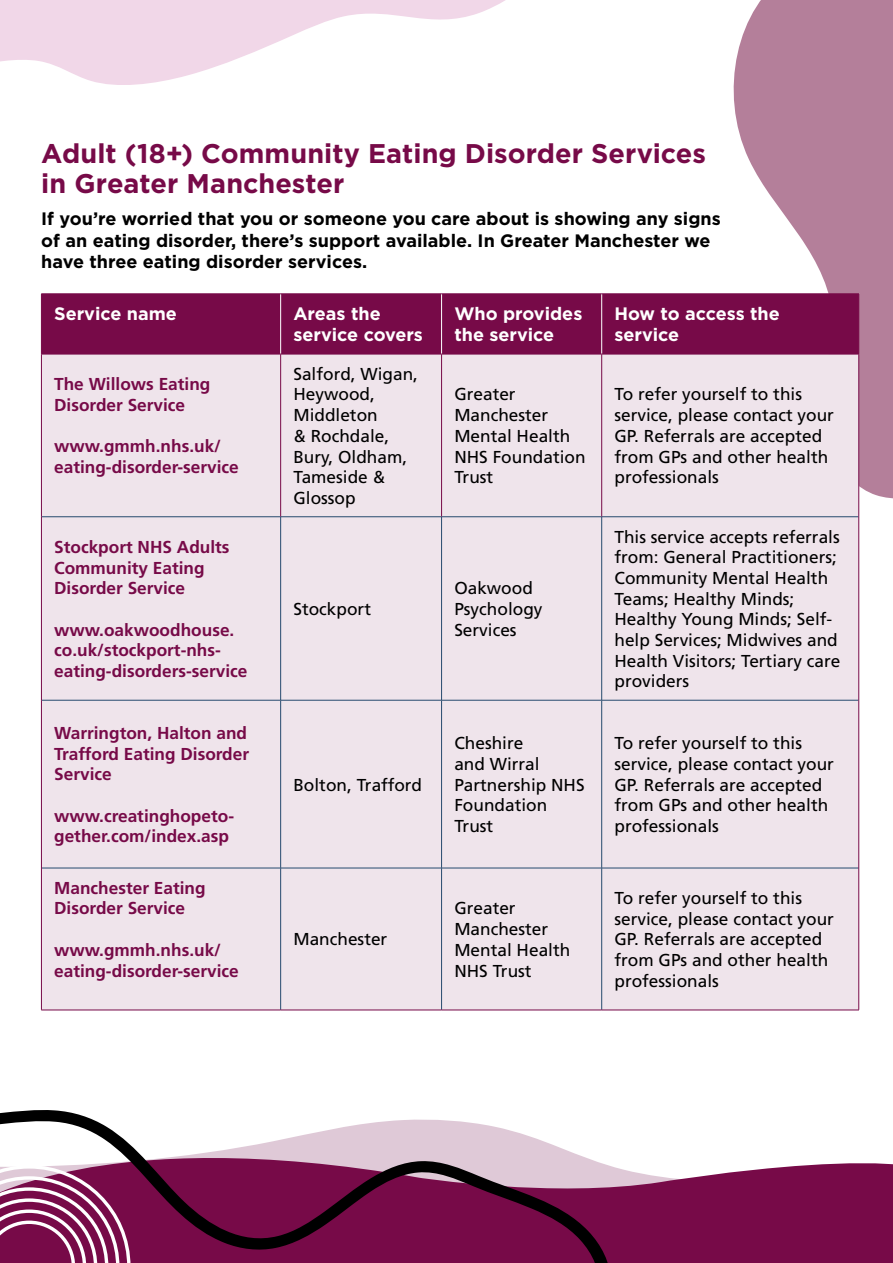
<style>
.page{position:relative;width:893px;height:1263px;background:#fff}
.page>*{position:absolute;margin:0;border:0;box-sizing:border-box;transform-origin:0 0}
.t1{font:700 27px/30px "Gotham";color:#770a48}
.t2{font:700 18px/21.6px "Gotham";color:#000}
.t3{font:700 18px/21.6px "Gotham";color:#fff}
.t4{font:17.25px/20.7px "Frutiger LT Std";color:#000}
.t5{font:700 17.25px/20.7px "Frutiger LT Std";color:#770a48}
</style>
<div class="page">
<svg style="left:718px;top:89px;width:175px;height:510px;fill:#b47f9a"></svg>
<svg style="left:611px;top:1163px;width:282px;height:100px;background:#821f57"></svg>
<div style="left:42px;top:295px;width:816px;height:59px;background:#770a48"></div>
<div style="left:42px;top:355px;width:816px;height:655px;background:#efe4eb"></div>
<hr style="left:42px;top:516px;width:239px;height:1px;background:#264a6e">
<hr style="left:281px;top:516px;width:161px;height:1px;background:#264a6e">
<hr style="left:280px;top:517px;width:1px;height:183px;background:#264a6e">
<hr style="left:442px;top:516px;width:160px;height:1px;background:#264a6e">
<hr style="left:441px;top:517px;width:1px;height:183px;background:#264a6e">
<hr style="left:602px;top:516px;width:257px;height:1px;background:#264a6e">
<hr style="left:601px;top:517px;width:1px;height:183px;background:#264a6e">
<hr style="left:280px;top:700px;width:1px;height:168px;background:#264a6e">
<hr style="left:441px;top:700px;width:1px;height:168px;background:#264a6e">
<hr style="left:601px;top:700px;width:1px;height:168px;background:#264a6e">
<hr style="left:280px;top:868px;width:1px;height:142px;background:#264a6e">
<hr style="left:441px;top:868px;width:1px;height:142px;background:#264a6e">
<hr style="left:601px;top:868px;width:1px;height:142px;background:#264a6e">
<hr style="left:280px;top:294px;width:1px;height:60px;background:#fff">
<hr style="left:441px;top:294px;width:1px;height:60px;background:#fff">
<hr style="left:601px;top:294px;width:1px;height:60px;background:#fff">
<hr style="left:42px;top:700px;width:239px;height:1px;background:#264a6e">
<hr style="left:281px;top:700px;width:161px;height:1px;background:#264a6e">
<hr style="left:442px;top:700px;width:160px;height:1px;background:#264a6e">
<hr style="left:602px;top:700px;width:257px;height:1px;background:#264a6e">
<hr style="left:42px;top:868px;width:239px;height:1px;background:#264a6e">
<hr style="left:281px;top:868px;width:161px;height:1px;background:#264a6e">
<hr style="left:442px;top:868px;width:160px;height:1px;background:#264a6e">
<hr style="left:602px;top:868px;width:257px;height:1px;background:#264a6e">
<hr style="left:280px;top:354px;width:1px;height:163px;background:#770a48">
<hr style="left:441px;top:354px;width:1px;height:163px;background:#770a48">
<hr style="left:601px;top:354px;width:1px;height:163px;background:#770a48">
<hr style="left:41px;top:354px;width:1px;height:163px;background:#770a48">
<hr style="left:858px;top:354px;width:1px;height:163px;background:#770a48">
<hr style="left:41px;top:517px;width:1px;height:183px;background:#770a48">
<hr style="left:858px;top:517px;width:1px;height:183px;background:#770a48">
<hr style="left:41px;top:700px;width:1px;height:168px;background:#770a48">
<hr style="left:858px;top:700px;width:1px;height:168px;background:#770a48">
<hr style="left:41px;top:868px;width:1px;height:142px;background:#770a48">
<hr style="left:858px;top:868px;width:1px;height:142px;background:#770a48">
<hr style="left:41px;top:1010px;width:240px;height:1px;background:#770a48">
<hr style="left:281px;top:1010px;width:161px;height:1px;background:#770a48">
<hr style="left:442px;top:1010px;width:160px;height:1px;background:#770a48">
<hr style="left:602px;top:1010px;width:257px;height:1px;background:#770a48">
<hr style="left:41px;top:294px;width:240px;height:1px;background:#770a48">
<hr style="left:41px;top:294px;width:1px;height:60px;background:#770a48">
<hr style="left:281px;top:294px;width:161px;height:1px;background:#770a48">
<hr style="left:442px;top:294px;width:160px;height:1px;background:#770a48">
<hr style="left:602px;top:294px;width:257px;height:1px;background:#770a48">
<hr style="left:858px;top:294px;width:1px;height:60px;background:#770a48">
<hr style="left:41px;top:354px;width:240px;height:1px;background:#770a48">
<hr style="left:281px;top:354px;width:161px;height:1px;background:#770a48">
<hr style="left:442px;top:354px;width:160px;height:1px;background:#770a48">
<hr style="left:602px;top:354px;width:257px;height:1px;background:#770a48">
<svg style="left:0;top:1110px;width:611px;height:153px;fill:#770a48"></svg>
<svg style="left:0;top:1165px;width:131px;height:98px"></svg>
<svg style="left:0;top:0;width:893px;height:89px"></svg>
<h1 class="t1" style="left:41px;top:137px;width:666px">Adult (18+) Community Eating Disorder Services in Greater Manchester</h1>
<p class="t2" style="left:41px;top:207px;width:681px">If you’re worried that you or someone you care about is showing any signs of an eating disorder, there’s support available. In Greater Manchester we have three eating disorder services.</p>
<p class="t3" style="left:54px;top:302px;width:124px">Service name</p>
<p class="t3" style="left:293px;top:302px;width:131px">Areas the service covers</p>
<p class="t3" style="left:454px;top:302px;width:130px">Who provides the service</p>
<p class="t3" style="left:614px;top:302px;width:167px">How to access the service</p>
<p class="t5" style="left:54px;top:374px;width:158px">The Willows Eating<br>Disorder Service</p>
<p class="t5" style="left:54px;top:436px;width:186px">www.gmmh.nhs.uk/ eating-disorder-service</p>
<p class="t4" style="left:293px;top:363px;width:126px">Salford, Wigan,<br>Heywood,<br>Middleton<br>&amp; Rochdale,<br>Bury, Oldham,<br>Tameside &amp;<br>Glossop</p>
<p class="t4" style="left:454px;top:384px;width:133px">Greater<br>Manchester<br>Mental Health<br>NHS Foundation<br>Trust</p>
<p class="t4" style="left:614px;top:384px;width:221px">To refer yourself to this service, please contact your<br>GP. Referrals are accepted from GPs and other health professionals</p>
<p class="t5" style="left:54px;top:537px;width:177px">Stockport NHS Adults<br>Community Eating<br>Disorder Service</p>
<p class="t5" style="left:54px;top:619px;width:195px">www.oakwoodhouse. co.uk/stockport-nhs&shy;eating-disorders-service</p>
<p class="t5" style="left:54px;top:722px;width:196px;text-align:justify">Warrington, Halton and Trafford Eating Disorder Service</p>
<p class="t5" style="left:54px;top:805px;width:181px">www.creatinghopeto&shy;gether.com/index.asp</p>
<p class="t5" style="left:54px;top:877px;width:153px">Manchester Eating<br>Disorder Service</p>
<p class="t5" style="left:54px;top:939px;width:186px">www.gmmh.nhs.uk/ eating-disorder-service</p>
<p class="t4" style="left:293px;top:599px;width:79px">Stockport</p>
<p class="t4" style="left:293px;top:774px;width:130px">Bolton, Trafford</p>
<p class="t4" style="left:293px;top:929px;width:95px">Manchester</p>
<p class="t4" style="left:454px;top:578px;width:90px">Oakwood<br>Psychology<br>Services</p>
<p class="t4" style="left:614px;top:526px;width:227px">This service accepts referrals from: General Practitioners;<br>Community Mental Health<br>Teams; Healthy Minds;<br>Healthy Young Minds; Self&shy;help Services; Midwives and<br>Health Visitors; Tertiary care providers</p>
<p class="t4" style="left:454px;top:733px;width:132px">Cheshire<br>and Wirral<br>Partnership NHS<br>Foundation<br>Trust</p>
<p class="t4" style="left:614px;top:733px;width:221px">To refer yourself to this service, please contact your<br>GP. Referrals are accepted from GPs and other health professionals</p>
<p class="t4" style="left:454px;top:898px;width:117px">Greater<br>Manchester<br>Mental Health<br>NHS Trust</p>
<p class="t4" style="left:614px;top:888px;width:221px">To refer yourself to this service, please contact your<br>GP. Referrals are accepted from GPs and other health professionals</p>
</div>
